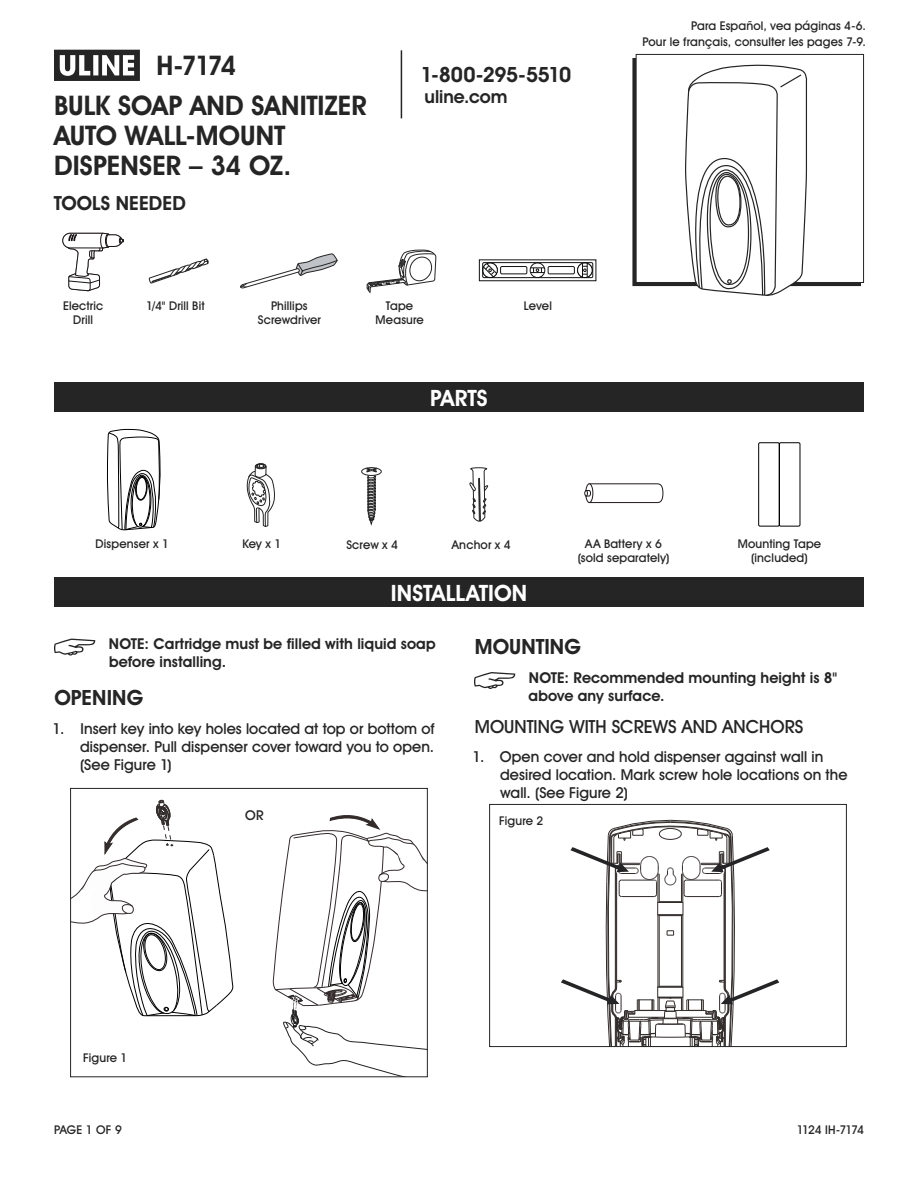
<style>
.page{position:relative;width:918px;height:1188px;background:#fff}
.page>*{position:absolute;margin:0;border:0;box-sizing:border-box;transform-origin:0 0}
.t1{font:700 27px/30px "Uline Two Knine";letter-spacing:.005em;color:#252525}
.t2{font:700 22.5px "Uline Two Knine";color:#fff}
.t3{font:700 21px "Uline Two Knine";color:#252525}
.t4{font:700 21px "Uline Two Knine";letter-spacing:-.02em;color:#252525}
.t5{font:700 19.5px "Uline Two Knine";letter-spacing:.005em;color:#252525}
.t6{font:18px "Uline Two Knine";letter-spacing:.005em;color:#252525}
.t7{font:700 18px "Uline Two Knine";color:#252525}
.t8{font:15px/18px "Uline Two Knine";letter-spacing:.005em;color:#252525;text-align:justify}
.t9{font:700 15px/18px "Uline Two Knine";letter-spacing:.005em;color:#252525}
.t10{font:13.5px "Uline Two Knine";color:#252525}
.t11{font:12px/14.4px "Uline Two Knine";letter-spacing:.015em;color:#252525;text-align:center}
.t12{font:12px "Uline Two Knine";letter-spacing:-.065em;color:#252525}
</style>
<div class="page">
<hr style="left:401px;top:50px;width:1px;height:68px;background:#252525">
<svg style="left:54px;top:639px;width:41px;height:17px"></svg>
<svg style="left:474px;top:672px;width:41px;height:17px"></svg>
<svg style="left:561px;top:820px;width:218px;height:228px"></svg>
<div style="left:489px;top:804px;width:358px;height:243px;border:1px solid #252525"></div>
<svg style="left:240px;top:253px;width:98px;height:36px"></svg>
<svg style="left:149px;top:258px;width:59px;height:26px"></svg>
<svg style="left:62px;top:233px;width:62px;height:58px"></svg>
<div style="left:54px;top:577px;width:810px;height:30px;background:#252525"></div>
<div style="left:54px;top:382px;width:810px;height:30px;background:#252525"></div>
<div style="left:479px;top:260px;width:117px;height:21px;border:1px solid #111212"></div>
<svg style="left:530px;top:263px;width:15px;height:15px"></svg>
<div style="left:530px;top:263px;width:15px;height:15px;border:1px solid #111212;border-radius:50%"></div>
<svg style="left:531px;top:268px;width:13px;height:5px"></svg>
<div style="left:577px;top:263px;width:15px;height:15px;border:1px solid #111212;border-radius:50%"></div>
<svg style="left:582px;top:264px;width:6px;height:12px"></svg>
<svg style="left:482px;top:262px;width:17px;height:17px"></svg>
<div style="left:483px;top:262px;width:110px;height:16px;border:1px solid #111212"></div>
<div style="left:500px;top:266px;width:27px;height:8px;border:1px solid #111212"></div>
<div style="left:548px;top:266px;width:27px;height:8px;border:1px solid #111212"></div>
<svg style="left:367px;top:250px;width:69px;height:44px"></svg>
<svg style="left:272px;top:815px;width:154px;height:260px"></svg>
<svg style="left:72px;top:800px;width:161px;height:217px"></svg>
<div style="left:70px;top:788px;width:358px;height:289px;border:1px solid #252525"></div>
<div style="left:361px;top:467px;width:21px;height:9px;border:1px solid #252525;border-radius:50%"></div>
<svg style="left:366px;top:467px;width:11px;height:59px"></svg>
<svg style="left:469px;top:467px;width:20px;height:55px"></svg>
<svg style="left:584px;top:483px;width:80px;height:20px"></svg>
<div style="left:255px;top:463px;width:11px;height:6px;border:1px solid #212121;border-radius:50%"></div>
<svg style="left:246px;top:464px;width:29px;height:63px"></svg>
<svg style="left:107px;top:428px;width:53px;height:102px"></svg>
<svg style="left:758px;top:442px;width:43px;height:85px"></svg>
<div style="left:636px;top:54px;width:228px;height:229px;border:1px solid #252525"></div>
<svg style="left:685px;top:65px;width:122px;height:231px"></svg>
<svg style="left:54px;top:50px;width:86px;height:31px"></svg>
<h1 class="t1" style="left:157px;top:50px;width:81px">H-7174</h1>
<h1 class="t1" style="left:54px;top:90px;width:314px">BULK SOAP AND SANITIZER<br>AUTO WALL-MOUNT<br>DISPENSER – 34 OZ.</h1>
<h3 class="t5" style="left:54px;top:191px;width:134px">TOOLS NEEDED</h3>
<h3 class="t4" style="left:420px;top:62px;width:152px">1-800-295-5510</h3>
<h3 class="t7" style="left:425px;top:86px;width:84px">uline.com</h3>
<p class="t11" style="left:63px;top:298px;width:42px">Electric<br>Drill</p>
<p class="t11" style="left:146px;top:298px;width:60px">1/4" Drill Bit</p>
<p class="t11" style="left:258px;top:298px;width:65px">Phillips<br>Screwdriver</p>
<p class="t11" style="left:386px;top:298px;width:29px">Tape</p>
<p class="t11" style="left:524px;top:298px;width:29px">Level</p>
<p class="t11" style="left:376px;top:313px;width:50px">Measure</p>
<h2 class="t2" style="left:430px;top:384px;width:59px">PARTS</h2>
<p class="t11" style="left:642px;top:17px;width:225px;line-height:16.8px;text-align:right">Para Español, vea páginas 4-6.<br>Pour le français, consulter les pages 7-9.</p>
<p class="t11" style="left:96px;top:536px;width:75px">Dispenser x 1</p>
<p class="t11" style="left:578px;top:536px;width:93px">AA Battery x 6 (sold separately)</p>
<p class="t11" style="left:242px;top:536px;width:40px">Key x 1</p>
<p class="t11" style="left:346px;top:537px;width:53px">Screw x 4</p>
<p class="t11" style="left:452px;top:537px;width:60px">Anchor x 4</p>
<p class="t11" style="left:738px;top:536px;width:85px">Mounting Tape (included)</p>
<h2 class="t2" style="left:391px;top:579px;width:138px">INSTALLATION</h2>
<p class="t9" style="left:109px;top:635px;width:328px">NOTE: Cartridge must be filled with liquid soap before installing.</p>
<h3 class="t3" style="left:54px;top:685px;width:90px">OPENING</h3>
<p class="t8" style="left:80px;top:719px;width:356px;text-indent:-27px">1. Insert key into key holes located at top or bottom of dispenser. Pull dispenser cover toward you to open. (See Figure 1)</p>
<p class="t10" style="left:245px;top:807px;width:20px">OR</p>
<h3 class="t3" style="left:475px;top:634px;width:108px">MOUNTING</h3>
<p class="t9" style="left:529px;top:668px;width:310px">NOTE: Recommended mounting height is 8" above any surface.</p>
<h3 class="t6" style="left:475px;top:716px;width:330px">MOUNTING WITH SCREWS AND ANCHORS</h3>
<p class="t8" style="left:500px;top:747px;width:349px;text-align:left;text-indent:-27px">1. Open cover and hold dispenser against wall in desired location. Mark screw hole locations on the wall. (See Figure 2)</p>
<p class="t11" style="left:499px;top:813px;width:46px">Figure 2</p>
<p class="t11" style="left:83px;top:1050px;width:46px">Figure 1</p>
<p class="t11" style="left:54px;top:1122px;width:69px">PAGE 1 OF 9</p>
<p class="t12" style="left:797px;top:1122px;width:69px">1124 IH-7174</p>
</div>
